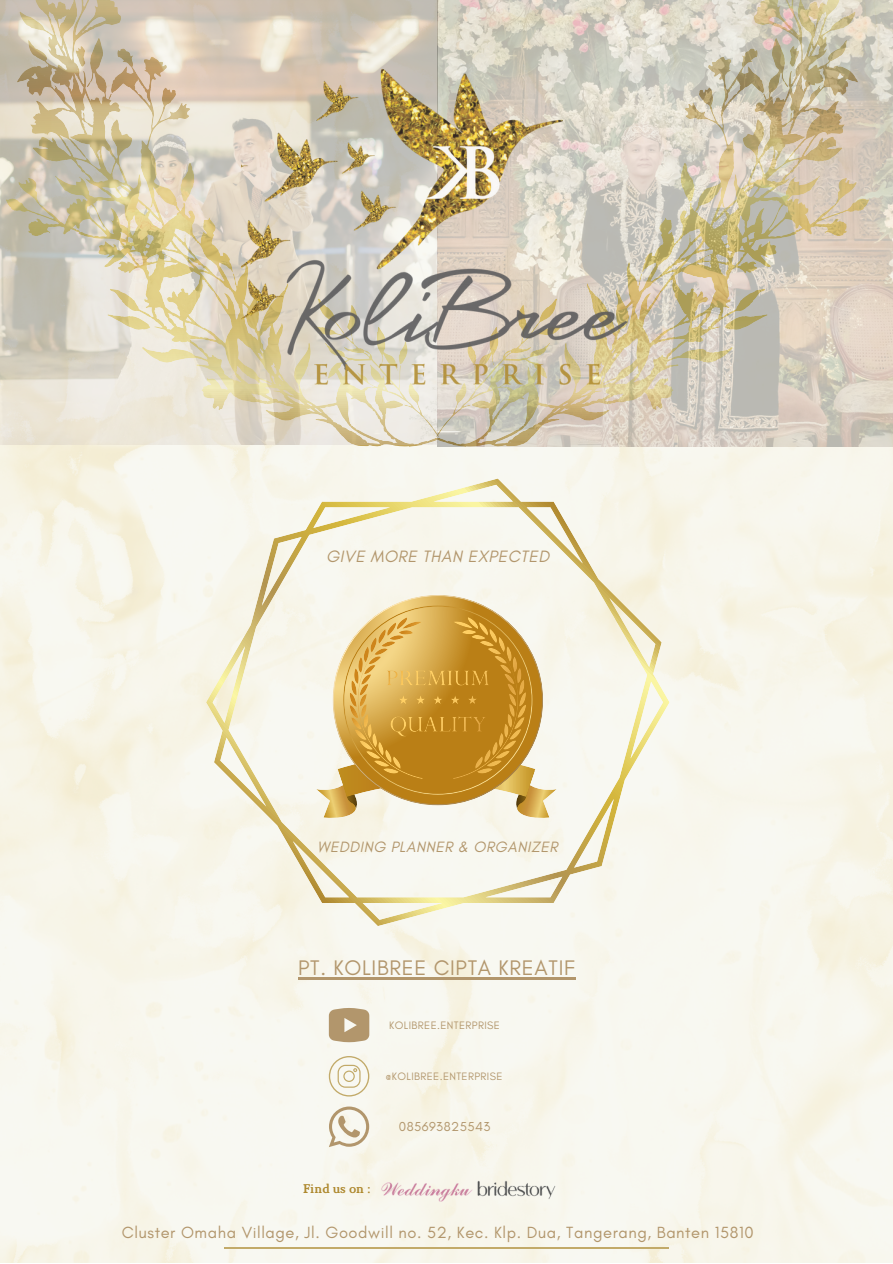
<style>
.page{position:relative;width:893px;height:1264px;background:#fff}
.page>*{position:absolute;margin:0;border:0;box-sizing:border-box;transform-origin:0 0}
.t1{font:21.45px "Glacial Indifference";letter-spacing:.035em;color:#b2966c}
.t2{font:italic 16.8px "Glacial Indifference";letter-spacing:.035em;color:#b2966c}
.t3{font:16.5px "Glacial Indifference";letter-spacing:.035em;color:#b2966c}
.t4{font:italic 15.3px "Glacial Indifference";letter-spacing:.035em;color:#b2966c}
.t5{font:13.2px "Glacial Indifference";letter-spacing:.035em;color:#b2966c}
.t6{font:700 12.6px "Marta";color:#ae892f}
.t7{font:10.95px "Glacial Indifference";letter-spacing:.035em;color:#b2966c}
</style>
<div class="page">
<img style="left:0;top:444px;width:892px;height:818px">
<hr style="left:224px;top:1247px;width:444px;height:1px;background:#c2aa69">
<svg style="left:206px;top:478px;width:463px;height:448px;fill:#f8f7ed"></svg>
<svg style="left:316px;top:595px;width:240px;height:222px;background:#d9b46c"></svg>
<svg style="left:329px;top:1007px;width:40px;height:35px"></svg>
<svg style="left:329px;top:1055px;width:40px;height:41px"></svg>
<svg style="left:329px;top:1106px;width:40px;height:41px"></svg>
<img style="left:437px;top:0;width:455px;height:447px">
<img style="left:0;top:0;width:438px;height:444px">
<img style="left:473px;top:1176px;width:99px;height:27px">
<img style="left:380px;top:1173px;width:93px;height:33px">
<img style="left:242px;top:42px;width:389px;height:360px">
<hr style="left:298px;top:977px;width:277px;height:2px;background:#b2966c">
<p class="t2" style="left:326px;top:546px;width:225px">GIVE MORE THAN EXPECTED</p>
<p class="t4" style="left:317px;top:837px;width:242px">WEDDING PLANNER &amp; ORGANIZER</p>
<p class="t1" style="left:298px;top:954px;width:278px">PT. KOLIBREE CIPTA KREATIF</p>
<p class="t7" style="left:389px;top:1018px;width:112px">KOLIBREE.ENTERPRISE</p>
<p class="t7" style="left:385px;top:1069px;width:118px">@KOLIBREE.ENTERPRISE</p>
<p class="t5" style="left:399px;top:1118px;width:93px">085693825543</p>
<p class="t6" style="left:303px;top:1183px;width:69px">Find us on :</p>
<p class="t3" style="left:122px;top:1222px;width:633px">Cluster Omaha Village, Jl. Goodwill no. 52, Kec. Klp. Dua, Tangerang, Banten 15810</p>
</div>
